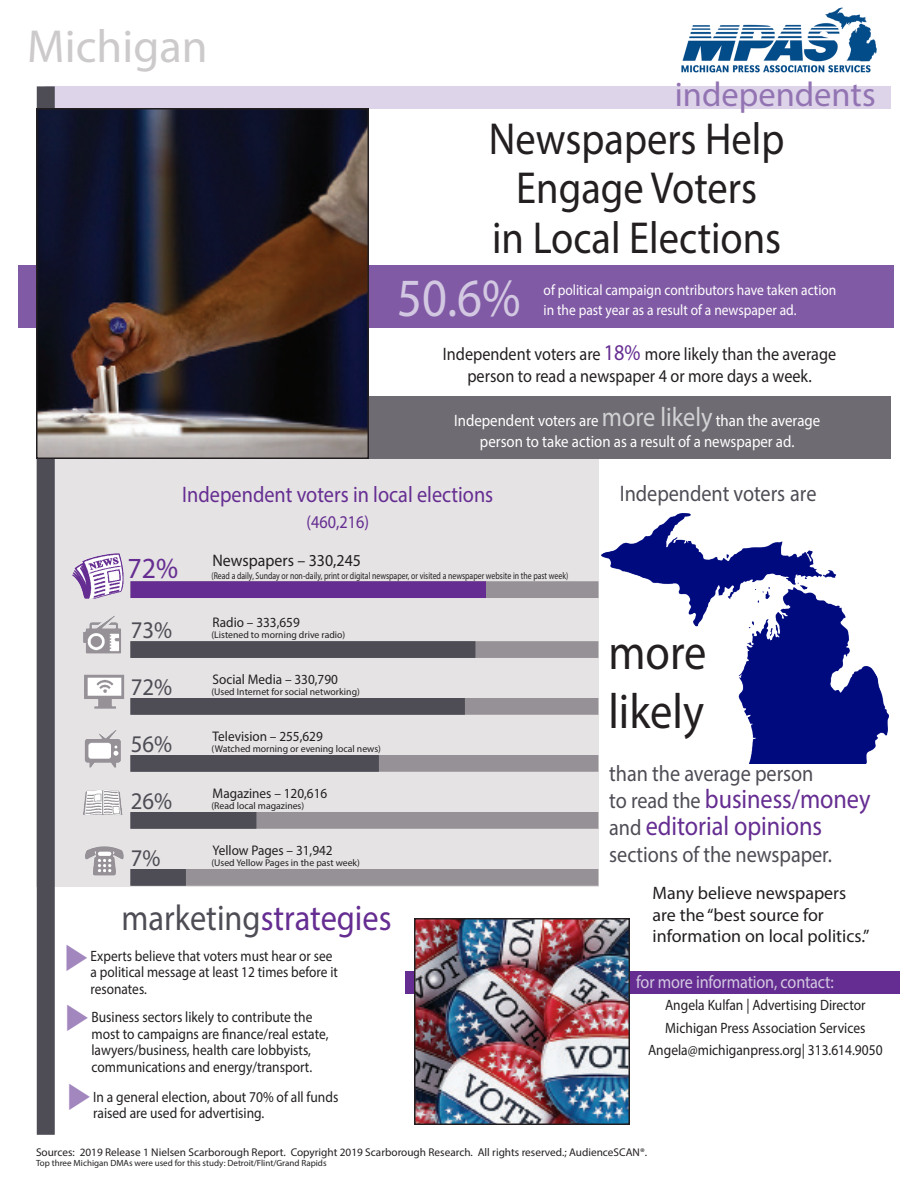
<style>
.page{position:relative;width:918px;height:1188px;background:#fff}
.page>*{position:absolute;margin:0;border:0;box-sizing:border-box;transform-origin:0 0}
.t1{font:54px "Myriad Pro";color:#d3c8e2;scale:.9 1}
.t2{font:49.5px/59.4px "Myriad Pro";color:#231f20;scale:.9 1}
.t3{font:46.5px "Myriad Pro";color:#cdcacc}
.t4{font:45px "Myriad Pro";color:#231f20;scale:.9 1}
.t5{font:36px "Myriad Pro";color:#652d91;scale:.9 1}
.t6{font:34.5px "Myriad Pro";color:#9374b3}
.t7{font:29.25px "Myriad Pro";color:#652d91;scale:.95 1}
.t8{font:27px/27px "Myriad Pro";letter-spacing:-.005em;color:#652d91;scale:.9 1}
.t9{font:24px "Myriad Pro";color:#4e4d55;scale:.95 1}
.t10{font:22.5px "Myriad Pro";letter-spacing:-.005em;color:#4e4d55;scale:.9 1}
.t11{font:22.5px "Myriad Pro";color:#652d91;scale:.9 1}
.t12{font:18px "Myriad Pro";color:#231f20;scale:.9 1}
.t13{font:18px/21.6px "Myriad Pro";color:#231f20}
.t14{font:18px "Myriad Pro";letter-spacing:-.01em;color:#d3c8e2;scale:.9 1}
.t15{font:18px "Myriad Pro";color:#652d91;scale:.9 1}
.t16{font:16.8px "Myriad Pro";color:#231f20;scale:.95 1}
.t17{font:16.5px "Myriad Pro";color:#fff;scale:.9 1}
.t18{font:15px/16.5px "Myriad Pro";color:#231f20;scale:.9 1}
.t19{font:15px/16.5px "Myriad Pro";color:#231f20;scale:.89 1}
.t20{font:15px/19.5px "Myriad Pro";color:#fff;scale:.9 1}
.t21{font:13.95px "Myriad Pro";color:#231f20;scale:.95 1}
.t22{font:11.25px "Myriad Pro";color:#231f20}
.t23{font:9.75px "Myriad Pro";color:#231f20}
.t24{font:9.75px "Myriad Pro";color:#231f20;scale:.8 1}
.t25{font:9px "Myriad Pro";color:#231f20}
.s1{font-size:22.5px;color:#652d91}
.s2{font-size:27px;color:#d1d2d4}
.s3{color:#4e4d55}
.s4{font-size:22.5px;color:#4e4d55}
</style>
<div class="page">
<div style="left:45px;top:86px;width:846px;height:23px;background:#ddd4e9"></div>
<div style="left:36px;top:428px;width:563px;height:459px;background:#e5e3e4"></div>
<div style="left:37px;top:86px;width:18px;height:1049px;background:#4e4d55"></div>
<div style="left:18px;top:266px;width:876px;height:62px;background:#815aa5"></div>
<div style="left:225px;top:396px;width:666px;height:63px;background:#6f6b72"></div>
<img style="left:39px;top:111px;width:327px;height:345px">
<div style="left:36px;top:108px;width:333px;height:351px;border:2px solid #231f20"></div>
<div style="left:405px;top:971px;width:495px;height:22px;background:#652d91"></div>
<img style="left:417px;top:921px;width:210px;height:201px">
<div style="left:414px;top:918px;width:216px;height:207px;border:2px solid #231f20"></div>
<div style="left:130px;top:581px;width:468px;height:17px;background:#959196"></div>
<div style="left:130px;top:581px;width:356px;height:17px;background:#652d91"></div>
<img style="left:72px;top:553px;width:51px;height:46px">
<div style="left:130px;top:641px;width:468px;height:17px;background:#959196"></div>
<div style="left:130px;top:641px;width:345px;height:17px;background:#4e4d55"></div>
<img style="left:83px;top:616px;width:38px;height:37px">
<div style="left:130px;top:755px;width:468px;height:17px;background:#959196"></div>
<div style="left:130px;top:755px;width:249px;height:17px;background:#4e4d55"></div>
<img style="left:85px;top:730px;width:36px;height:38px">
<div style="left:130px;top:698px;width:468px;height:17px;background:#959196"></div>
<div style="left:130px;top:698px;width:335px;height:17px;background:#4e4d55"></div>
<img style="left:84px;top:675px;width:40px;height:34px">
<div style="left:130px;top:812px;width:468px;height:17px;background:#959196"></div>
<div style="left:130px;top:812px;width:126px;height:17px;background:#4e4d55"></div>
<img style="left:83px;top:790px;width:40px;height:25px">
<div style="left:130px;top:869px;width:468px;height:17px;background:#959196"></div>
<div style="left:130px;top:869px;width:56px;height:17px;background:#4e4d55"></div>
<img style="left:85px;top:846px;width:39px;height:29px">
<img style="left:602px;top:514px;width:287px;height:250px">
<img style="left:681px;top:7px;width:196px;height:66px">
<h3 class="t3" style="left:27px;top:18px;width:182px">Michigan</h3>
<p class="t6" style="left:675px;top:73px;width:202px">independents</p>
<p class="t4" style="left:489px;top:111px;width:330px">Newspapers Help</p>
<p class="t4" style="left:516px;top:161px;width:269px">Engage Voters</p>
<p class="t4" style="left:492px;top:210px;width:323px">in Local Elections</p>
<p class="t1" style="left:397px;top:265px;width:139px">50.6%</p>
<p class="t20" style="left:544px;top:280px;width:327px">of political campaign contributors have taken action in the past year as a result of a newspaper ad.</p>
<p class="t12" style="left:443px;top:342px;width:439px">Independent voters are <span class="s1">18%</span> more likely than the average</p>
<p class="t12" style="left:467px;top:365px;width:384px">person to read a newspaper 4 or more days a week.</p>
<p class="t17" style="left:454px;top:410px;width:408px">Independent voters are <span class="s2">more likely</span> than the average</p>
<p class="t17" style="left:480px;top:431px;width:351px">person to take action as a result of a newspaper ad.</p>
<p class="t11" style="left:182px;top:481px;width:347px">Independent voters in local elections</p>
<p class="t15" style="left:307px;top:511px;width:71px">(460,216)</p>
<p class="t16" style="left:213px;top:550px;width:158px">Newspapers – 330,245</p>
<p class="t7" style="left:128px;top:550px;width:55px">72%</p>
<p class="t24" style="left:212px;top:570px;width:447px">(Read a daily, Sunday or non-daily, print or digital newspaper, or visited a newspaper website in the past week)</p>
<p class="t9" style="left:131px;top:615px;width:45px">73%</p>
<p class="t21" style="left:213px;top:614px;width:93px">Radio – 333,659</p>
<p class="t23" style="left:212px;top:629px;width:135px">(Listened to morning drive radio)</p>
<p class="t21" style="left:213px;top:671px;width:133px">Social Media – 330,790</p>
<p class="t9" style="left:131px;top:672px;width:45px">72%</p>
<p class="t23" style="left:212px;top:686px;width:150px">(Used Internet for social networking)</p>
<p class="t21" style="left:213px;top:728px;width:118px">Television – 255,629</p>
<p class="t9" style="left:131px;top:729px;width:45px">56%</p>
<p class="t23" style="left:212px;top:743px;width:171px">(Watched morning or evening local news)</p>
<p class="t21" style="left:213px;top:785px;width:122px">Magazines – 120,616</p>
<p class="t9" style="left:131px;top:786px;width:45px">26%</p>
<p class="t23" style="left:212px;top:800px;width:94px">(Read local magazines)</p>
<p class="t21" style="left:213px;top:842px;width:128px">Yellow Pages – 31,942</p>
<p class="t9" style="left:131px;top:843px;width:33px">7%</p>
<p class="t23" style="left:212px;top:857px;width:150px">(Used Yellow Pages in the past week)</p>
<p class="t5" style="left:122px;top:896px;width:301px"><span class="s3">marketing</span>strategies</p>
<p class="t19" style="left:91px;top:947px;width:279px">Experts believe that voters must hear or see a political message at least 12 times before it resonates.</p>
<p class="t18" style="left:91px;top:1009px;width:265px">Business sectors likely to contribute the most to campaigns are finance/real estate, lawyers/business, health care lobbyists, communications and energy/transport.</p>
<p class="t18" style="left:93px;top:1088px;width:274px">In a general election, about 70% of all funds raised are used for advertising.</p>
<p class="t10" style="left:620px;top:480px;width:220px">Independent voters are</p>
<p class="t2" style="left:608px;top:621px;width:110px">more likely</p>
<p class="t10" style="left:609px;top:760px;width:228px">than the average person</p>
<p class="t8" style="left:609px;top:785px;width:292px"><span class="s4">to read the</span> business/money <span class="s4">and</span> editorial opinions</p>
<p class="t10" style="left:609px;top:841px;width:249px">sections of the newspaper.</p>
<p class="t13" style="left:652px;top:882px;width:218px">Many believe newspapers are the “best source for information on local politics.”</p>
<p class="t14" style="left:636px;top:971px;width:221px">for more information, contact:</p>
<p class="t18" style="left:665px;top:997px;width:224px">Angela Kulfan | Advertising Director</p>
<p class="t18" style="left:665px;top:1019px;width:224px">Michigan Press Association Services</p>
<p class="t18" style="left:648px;top:1042px;width:262px">Angela@michiganpress.org| 313.614.9050</p>
<p class="t22" style="left:36px;top:1145px;width:613px">Sources: 2019 Release 1 Nielsen Scarborough Report. Copyright 2019 Scarborough Research. All rights reserved.; AudienceSCAN®.</p>
<p class="t25" style="left:36px;top:1158px;width:292px">Top three Michigan DMAs were used for this study: Detroit/Flint/Grand Rapids</p>
</div>
